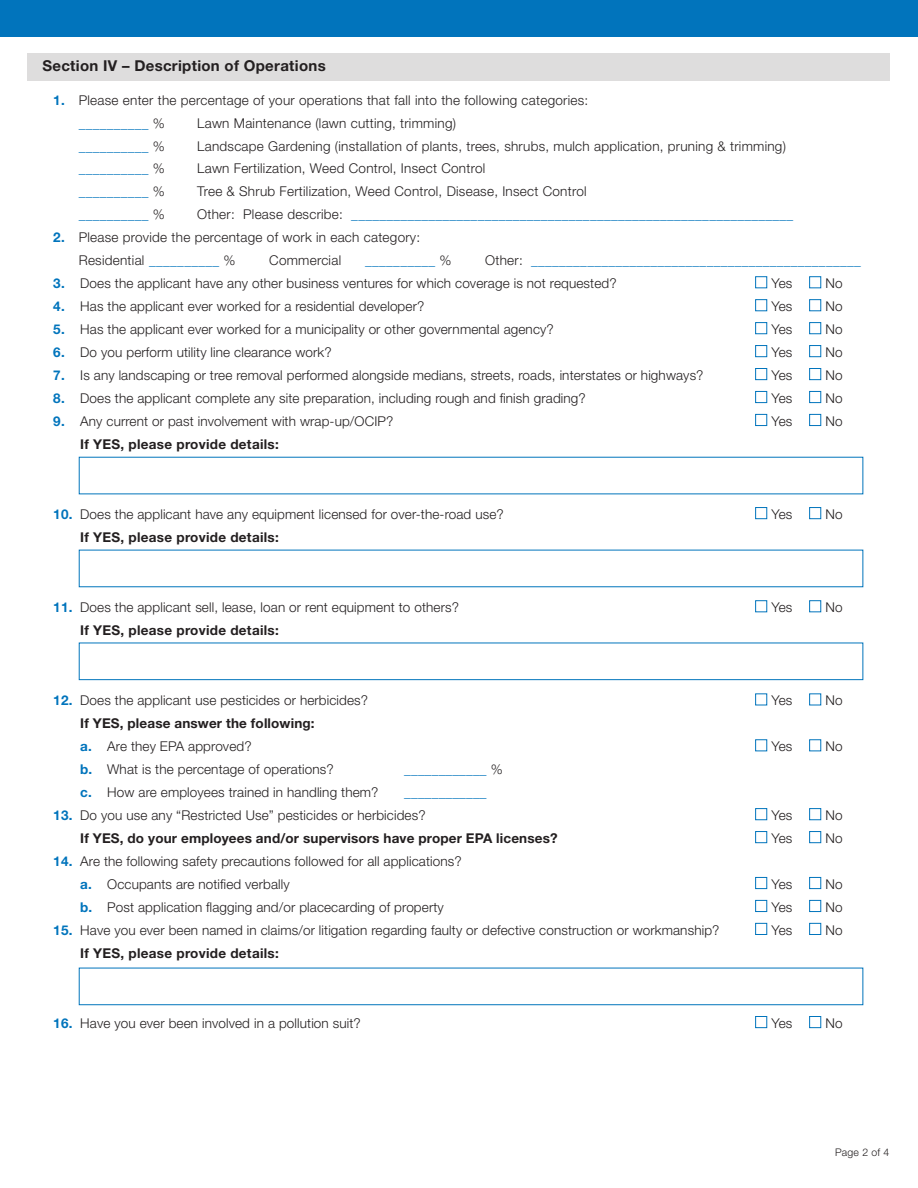
<style>
.page{position:relative;width:918px;height:1188px;background:#fff}
.page>*{position:absolute;margin:0;border:0;box-sizing:border-box;transform-origin:0 0}
.t1{font:700 15px "Helvetica Neue LT Std";letter-spacing:.02em;color:#231f20}
.t2{font:300 13.5px "Helvetica Neue LT Std";letter-spacing:.01em;color:#231f20}
.t3{font:300 13.5px "Helvetica Neue LT Std";letter-spacing:.02em;color:#0174bc}
.t4{font:700 13.5px "Helvetica Neue LT Std";letter-spacing:.02em;color:#231f20}
.t5{font:300 10.5px "Helvetica Neue LT Std";letter-spacing:.02em;color:#231f20}
.s1{font-weight:700;color:#0174bc}
.s2{color:#231f20}
.s3{color:#0174bc}
</style>
<div class="page">
<div style="left:0;top:0;width:918px;height:37px;background:#0174bc"></div>
<div style="left:27px;top:53px;width:863px;height:28px;background:#dedddd"></div>
<div style="left:755px;top:276px;width:12px;height:12px;border:1px solid #0174bc"></div>
<div style="left:809px;top:276px;width:12px;height:12px;border:1px solid #0174bc"></div>
<div style="left:755px;top:299px;width:12px;height:12px;border:1px solid #0174bc"></div>
<div style="left:809px;top:299px;width:12px;height:12px;border:1px solid #0174bc"></div>
<div style="left:755px;top:322px;width:12px;height:12px;border:1px solid #0174bc"></div>
<div style="left:809px;top:322px;width:12px;height:12px;border:1px solid #0174bc"></div>
<div style="left:755px;top:345px;width:12px;height:12px;border:1px solid #0174bc"></div>
<div style="left:809px;top:345px;width:12px;height:12px;border:1px solid #0174bc"></div>
<div style="left:755px;top:368px;width:12px;height:12px;border:1px solid #0174bc"></div>
<div style="left:809px;top:368px;width:12px;height:12px;border:1px solid #0174bc"></div>
<div style="left:755px;top:391px;width:12px;height:12px;border:1px solid #0174bc"></div>
<div style="left:809px;top:391px;width:12px;height:12px;border:1px solid #0174bc"></div>
<div style="left:755px;top:414px;width:12px;height:12px;border:1px solid #0174bc"></div>
<div style="left:809px;top:414px;width:12px;height:12px;border:1px solid #0174bc"></div>
<div style="left:755px;top:507px;width:12px;height:12px;border:1px solid #0174bc"></div>
<div style="left:809px;top:507px;width:12px;height:12px;border:1px solid #0174bc"></div>
<div style="left:755px;top:600px;width:12px;height:12px;border:1px solid #0174bc"></div>
<div style="left:809px;top:600px;width:12px;height:12px;border:1px solid #0174bc"></div>
<div style="left:755px;top:693px;width:12px;height:12px;border:1px solid #0174bc"></div>
<div style="left:809px;top:693px;width:12px;height:12px;border:1px solid #0174bc"></div>
<div style="left:755px;top:739px;width:12px;height:12px;border:1px solid #0174bc"></div>
<div style="left:809px;top:739px;width:12px;height:12px;border:1px solid #0174bc"></div>
<div style="left:755px;top:808px;width:12px;height:12px;border:1px solid #0174bc"></div>
<div style="left:809px;top:808px;width:12px;height:12px;border:1px solid #0174bc"></div>
<div style="left:755px;top:831px;width:12px;height:12px;border:1px solid #0174bc"></div>
<div style="left:809px;top:831px;width:12px;height:12px;border:1px solid #0174bc"></div>
<div style="left:755px;top:877px;width:12px;height:12px;border:1px solid #0174bc"></div>
<div style="left:809px;top:877px;width:12px;height:12px;border:1px solid #0174bc"></div>
<div style="left:755px;top:900px;width:12px;height:12px;border:1px solid #0174bc"></div>
<div style="left:809px;top:900px;width:12px;height:12px;border:1px solid #0174bc"></div>
<div style="left:755px;top:923px;width:12px;height:12px;border:1px solid #0174bc"></div>
<div style="left:809px;top:923px;width:12px;height:12px;border:1px solid #0174bc"></div>
<div style="left:755px;top:1016px;width:12px;height:12px;border:1px solid #0174bc"></div>
<div style="left:809px;top:1016px;width:12px;height:12px;border:1px solid #0174bc"></div>
<div style="left:79px;top:968px;width:784px;height:37px;border:1px solid #0174bc"></div>
<div style="left:79px;top:643px;width:784px;height:37px;border:1px solid #0174bc"></div>
<p class="t1" style="left:42px;top:56px;width:285px">Section IV – Description of Operations</p>
<p class="t2" style="left:53px;top:92px;width:537px"><span class="s1">1.</span> Please enter the percentage of your operations that fall into the following categories:</p>
<p class="t3" style="left:79px;top:115px;width:88px">__________ <span class="s2">%</span></p>
<p class="t2" style="left:197px;top:115px;width:260px">Lawn Maintenance (lawn cutting, trimming)</p>
<p class="t3" style="left:79px;top:137px;width:88px">__________ <span class="s2">%</span></p>
<p class="t2" style="left:197px;top:137px;width:590px">Landscape Gardening (installation of plants, trees, shrubs, mulch application, pruning &amp; trimming)</p>
<p class="t3" style="left:79px;top:160px;width:88px">__________ <span class="s2">%</span></p>
<p class="t2" style="left:197px;top:160px;width:290px">Lawn Fertilization, Weed Control, Insect Control</p>
<p class="t3" style="left:79px;top:183px;width:88px">__________ <span class="s2">%</span></p>
<p class="t2" style="left:197px;top:183px;width:391px">Tree &amp; Shrub Fertilization, Weed Control, Disease, Insect Control</p>
<p class="t3" style="left:79px;top:206px;width:88px">__________ <span class="s2">%</span></p>
<p class="t3" style="left:197px;top:206px;width:598px"><span class="s2">Other: Please describe:</span> _______________________________________________________________</p>
<p class="t2" style="left:53px;top:229px;width:368px"><span class="s1">2.</span> Please provide the percentage of work in each category:</p>
<p class="t2" style="left:79px;top:252px;width:158px">Residential <span class="s3">__________</span> %</p>
<p class="t2" style="left:269px;top:252px;width:73px">Commercial</p>
<p class="t3" style="left:365px;top:252px;width:88px">__________ <span class="s2">%</span></p>
<p class="t3" style="left:485px;top:252px;width:377px"><span class="s2">Other:</span> _______________________________________________</p>
<p class="t2" style="left:53px;top:275px;width:565px"><span class="s1">3.</span> Does the applicant have any other business ventures for which coverage is not requested?</p>
<p class="t2" style="left:771px;top:275px;width:23px">Yes</p>
<p class="t2" style="left:825px;top:275px;width:19px">No</p>
<p class="t2" style="left:53px;top:298px;width:373px"><span class="s1">4.</span> Has the applicant ever worked for a residential developer?</p>
<p class="t2" style="left:771px;top:298px;width:23px">Yes</p>
<p class="t2" style="left:825px;top:298px;width:19px">No</p>
<p class="t2" style="left:53px;top:321px;width:502px"><span class="s1">5.</span> Has the applicant ever worked for a municipality or other governmental agency?</p>
<p class="t2" style="left:771px;top:321px;width:23px">Yes</p>
<p class="t2" style="left:825px;top:321px;width:19px">No</p>
<p class="t2" style="left:53px;top:344px;width:280px"><span class="s1">6.</span> Do you perform utility line clearance work?</p>
<p class="t2" style="left:771px;top:344px;width:23px">Yes</p>
<p class="t2" style="left:825px;top:344px;width:19px">No</p>
<p class="t2" style="left:53px;top:367px;width:652px"><span class="s1">7.</span> Is any landscaping or tree removal performed alongside medians, streets, roads, interstates or highways?</p>
<p class="t2" style="left:771px;top:367px;width:23px">Yes</p>
<p class="t2" style="left:825px;top:367px;width:19px">No</p>
<p class="t2" style="left:53px;top:390px;width:534px"><span class="s1">8.</span> Does the applicant complete any site preparation, including rough and finish grading?</p>
<p class="t2" style="left:771px;top:390px;width:23px">Yes</p>
<p class="t2" style="left:825px;top:390px;width:19px">No</p>
<p class="t2" style="left:53px;top:413px;width:342px"><span class="s1">9.</span> Any current or past involvement with wrap-up/OCIP?</p>
<p class="t2" style="left:771px;top:413px;width:23px">Yes</p>
<p class="t2" style="left:825px;top:413px;width:19px">No</p>
<p class="t4" style="left:80px;top:436px;width:200px">If YES, please provide details:</p>
<p class="t2" style="left:53px;top:506px;width:452px"><span class="s1">10.</span> Does the applicant have any equipment licensed for over-the-road use?</p>
<p class="t2" style="left:771px;top:506px;width:23px">Yes</p>
<p class="t2" style="left:825px;top:506px;width:19px">No</p>
<p class="t4" style="left:80px;top:529px;width:200px">If YES, please provide details:</p>
<p class="t2" style="left:53px;top:599px;width:407px"><span class="s1">11.</span> Does the applicant sell, lease, loan or rent equipment to others?</p>
<p class="t2" style="left:771px;top:599px;width:23px">Yes</p>
<p class="t2" style="left:825px;top:599px;width:19px">No</p>
<p class="t4" style="left:80px;top:622px;width:200px">If YES, please provide details:</p>
<p class="t2" style="left:53px;top:692px;width:316px"><span class="s1">12.</span> Does the applicant use pesticides or herbicides?</p>
<p class="t2" style="left:771px;top:692px;width:23px">Yes</p>
<p class="t2" style="left:825px;top:692px;width:19px">No</p>
<p class="t4" style="left:80px;top:715px;width:236px">If YES, please answer the following:</p>
<p class="t2" style="left:80px;top:738px;width:173px"><span class="s1">a.</span> Are they EPA approved?</p>
<p class="t2" style="left:771px;top:738px;width:23px">Yes</p>
<p class="t2" style="left:825px;top:738px;width:19px">No</p>
<p class="t2" style="left:80px;top:761px;width:255px"><span class="s1">b.</span> What is the percentage of operations?</p>
<p class="t3" style="left:404px;top:761px;width:100px">____________ <span class="s2">%</span></p>
<p class="t2" style="left:80px;top:784px;width:300px"><span class="s1">c.</span> How are employees trained in handling them?</p>
<p class="t3" style="left:404px;top:784px;width:84px">____________</p>
<p class="t2" style="left:53px;top:807px;width:374px"><span class="s1">13.</span> Do you use any “Restricted Use” pesticides or herbicides?</p>
<p class="t2" style="left:771px;top:807px;width:23px">Yes</p>
<p class="t2" style="left:825px;top:807px;width:19px">No</p>
<p class="t4" style="left:80px;top:830px;width:479px">If YES, do your employees and/or supervisors have proper EPA licenses?</p>
<p class="t2" style="left:771px;top:830px;width:23px">Yes</p>
<p class="t2" style="left:825px;top:830px;width:19px">No</p>
<p class="t2" style="left:53px;top:853px;width:410px"><span class="s1">14.</span> Are the following safety precautions followed for all applications?</p>
<p class="t2" style="left:80px;top:876px;width:211px"><span class="s1">a.</span> Occupants are notified verbally</p>
<p class="t2" style="left:771px;top:876px;width:23px">Yes</p>
<p class="t2" style="left:825px;top:876px;width:19px">No</p>
<p class="t2" style="left:80px;top:899px;width:365px"><span class="s1">b.</span> Post application flagging and/or placecarding of property</p>
<p class="t2" style="left:771px;top:899px;width:23px">Yes</p>
<p class="t2" style="left:825px;top:899px;width:19px">No</p>
<p class="t2" style="left:53px;top:922px;width:668px"><span class="s1">15.</span> Have you ever been named in claims/or litigation regarding faulty or defective construction or workmanship?</p>
<p class="t2" style="left:771px;top:922px;width:23px">Yes</p>
<p class="t2" style="left:825px;top:922px;width:19px">No</p>
<p class="t4" style="left:80px;top:945px;width:200px">If YES, please provide details:</p>
<p class="t2" style="left:53px;top:1015px;width:309px"><span class="s1">16.</span> Have you ever been involved in a pollution suit?</p>
<p class="t2" style="left:771px;top:1015px;width:23px">Yes</p>
<p class="t2" style="left:825px;top:1015px;width:19px">No</p>
<p class="t5" style="left:835px;top:1146px;width:56px">Page 2 of 4</p>
</div>
